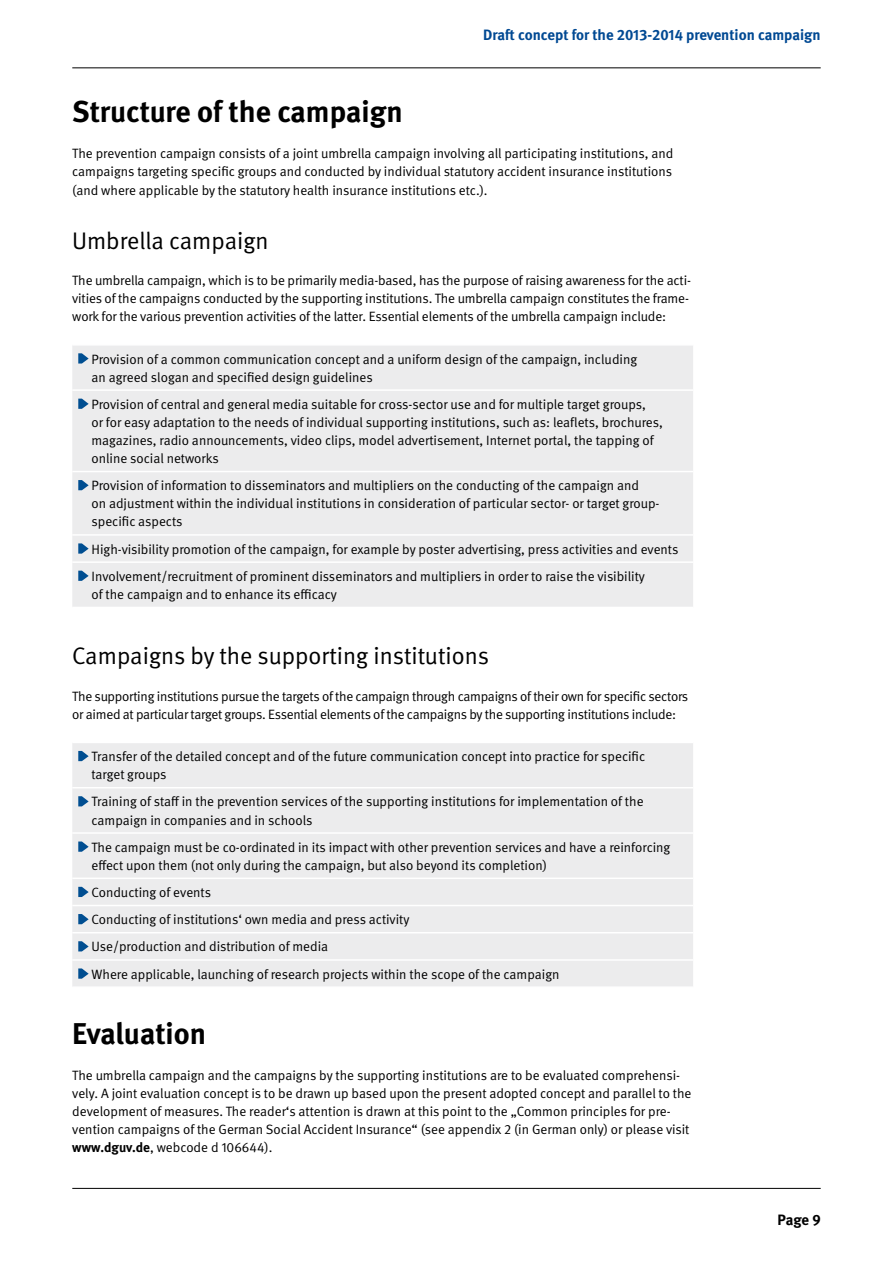
<style>
.page{position:relative;width:893px;height:1263px;background:#fff}
.page>*{position:absolute;margin:0;border:0;box-sizing:border-box;transform-origin:0 0}
.t1{font:700 30px "DGUV Meta";color:#000}
.t2{font:24px "DGUV Meta";color:#000}
.t3{font:700 15px "DGUV Meta";color:#004993}
.t4{font:700 15px "DGUV Meta";color:#000}
.t5{font:13.5px/18.1px "DGUV Meta";color:#000}
.t6{font:13.5px/18.1px "DGUV Meta";letter-spacing:-.02em;color:#000}
.s1{font-weight:700}
</style>
<div class="page">
<hr style="left:72px;top:68px;width:749px;height:1px;background:#000">
<hr style="left:72px;top:1188px;width:749px;height:1px;background:#000">
<div style="left:72px;top:346px;width:621px;height:261px;background:#ececed"></div>
<hr style="left:72px;top:389px;width:621px;height:2px;background:#fff">
<hr style="left:72px;top:471px;width:621px;height:1px;background:#fff">
<hr style="left:72px;top:534px;width:621px;height:2px;background:#fff">
<hr style="left:72px;top:561px;width:621px;height:2px;background:#fff">
<svg style="left:78px;top:353px;width:11px;height:10px"></svg>
<svg style="left:78px;top:399px;width:11px;height:10px"></svg>
<svg style="left:78px;top:480px;width:11px;height:10px"></svg>
<svg style="left:78px;top:543px;width:11px;height:11px"></svg>
<svg style="left:78px;top:571px;width:11px;height:10px"></svg>
<div style="left:72px;top:743px;width:621px;height:243px;background:#ececed"></div>
<hr style="left:72px;top:787px;width:621px;height:1px;background:#fff">
<hr style="left:72px;top:832px;width:621px;height:2px;background:#fff">
<hr style="left:72px;top:877px;width:621px;height:2px;background:#fff">
<hr style="left:72px;top:905px;width:621px;height:1px;background:#fff">
<hr style="left:72px;top:932px;width:621px;height:1px;background:#fff">
<hr style="left:72px;top:959px;width:621px;height:2px;background:#fff">
<svg style="left:78px;top:751px;width:11px;height:10px"></svg>
<svg style="left:78px;top:796px;width:11px;height:10px"></svg>
<svg style="left:78px;top:841px;width:11px;height:11px"></svg>
<svg style="left:78px;top:887px;width:11px;height:10px"></svg>
<svg style="left:78px;top:914px;width:11px;height:10px"></svg>
<svg style="left:78px;top:941px;width:11px;height:10px"></svg>
<svg style="left:78px;top:968px;width:11px;height:11px"></svg>
<p class="t3" style="left:483px;top:26px;width:339px">Draft concept for the 2013-2014 prevention campaign</p>
<h1 class="t1" style="left:72px;top:94px;width:332px">Structure of the campaign</h1>
<p class="t5" style="left:72px;top:145px;width:603px;text-align:justify">The prevention campaign consists of a joint umbrella campaign involving all participating institutions, and campaigns targeting specific groups and conducted by individual statutory accident insurance institutions (and where applicable by the statutory health insurance institutions etc.).</p>
<h2 class="t2" style="left:72px;top:227px;width:198px">Umbrella campaign</h2>
<p class="t5" style="left:72px;top:271px;width:620px">The umbrella campaign, which is to be primarily media-based, has the purpose of raising awareness for the acti&shy;vities of the campaigns conducted by the supporting institutions. The umbrella campaign constitutes the frame&shy;work for the various prevention activities of the latter. Essential elements of the umbrella campaign include:</p>
<p class="t5" style="left:92px;top:350px;width:547px">Provision of a common communication concept and a uniform design of the campaign, including an agreed slogan and specified design guidelines</p>
<p class="t5" style="left:92px;top:395px;width:573px">Provision of central and general media suitable for cross-sector use and for multiple target groups,<br>or for easy adaptation to the needs of individual supporting institutions, such as: leaflets, brochures, magazines, radio announcements, video clips, model advertisement, Internet portal, the tapping of online social networks</p>
<p class="t5" style="left:92px;top:477px;width:569px">Provision of information to disseminators and multipliers on the conducting of the campaign and<br>on adjustment within the individual institutions in consideration of particular sector- or target group&shy;specific aspects</p>
<p class="t5" style="left:92px;top:536px;width:588px;line-height:27.2px">High-visibility promotion of the campaign, for example by poster advertising, press activities and events<br>Involvement/recruitment of prominent disseminators and multipliers in order to raise the visibility</p>
<p class="t5" style="left:92px;top:585px;width:247px">of the campaign and to enhance its efficacy</p>
<h2 class="t2" style="left:72px;top:642px;width:418px">Campaigns by the supporting institutions</h2>
<p class="t6" style="left:72px;top:687px;width:617px">The supporting institutions pursue the targets of the campaign through campaigns of their own for specific sectors or aimed at particular target groups. Essential elements of the campaigns by the supporting institutions include:</p>
<p class="t5" style="left:92px;top:748px;width:555px">Transfer of the detailed concept and of the future communication concept into practice for specific target groups</p>
<p class="t5" style="left:92px;top:793px;width:554px">Training of staff in the prevention services of the supporting institutions for implementation of the campaign in companies and in schools</p>
<p class="t5" style="left:92px;top:838px;width:580px">The campaign must be co-ordinated in its impact with other prevention services and have a reinforcing effect upon them (not only during the campaign, but also beyond its completion)</p>
<p class="t5" style="left:92px;top:879px;width:469px;line-height:27.2px">Conducting of events<br>Conducting of institutions‘ own media and press activity<br>Use/production and distribution of media<br>Where applicable, launching of research projects within the scope of the campaign</p>
<h1 class="t1" style="left:72px;top:1016px;width:135px">Evaluation</h1>
<p class="t5" style="left:72px;top:1067px;width:621px">The umbrella campaign and the campaigns by the supporting institutions are to be evaluated comprehensi&shy;vely. A joint evaluation concept is to be drawn up based upon the present adopted concept and parallel to the development of measures. The reader‘s attention is drawn at this point to the „Common principles for pre&shy;vention campaigns of the German Social Accident Insurance“ (see appendix 2 (in German only) or please visit <span class="s1">www.dguv.de</span>, webcode d 106644).</p>
<p class="t4" style="left:777px;top:1210px;width:45px">Page 9</p>
</div>
